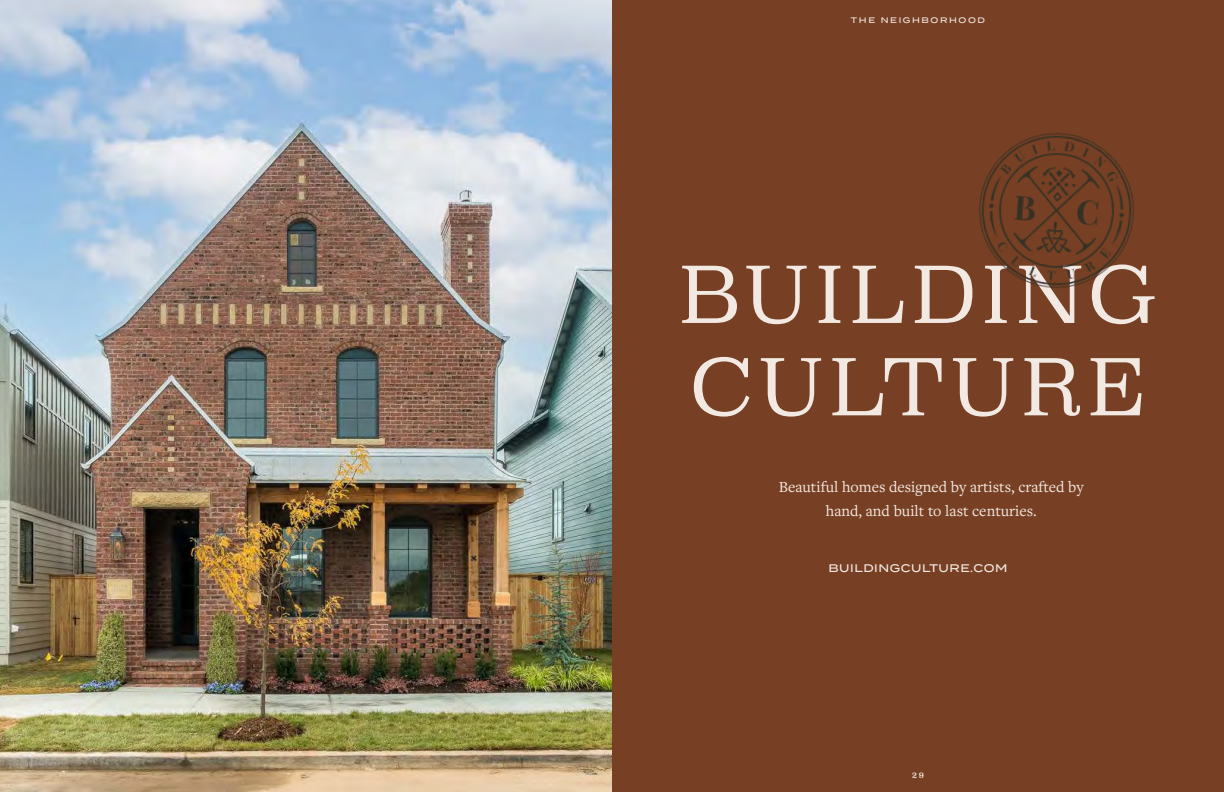
<style>
.page{position:relative;width:1224px;height:792px;background:#fff}
.page>*{position:absolute;margin:0;border:0;box-sizing:border-box;transform-origin:0 0}
.t1{font:300 77px/92.4px "Superclarendon";letter-spacing:.075em;color:#f2e9e3}
.t2{font:16px/24px "Freight Text Pro";color:#f2e9e3;text-align:center}
.t3{font:500 11px "Termina";letter-spacing:.05em;color:#f2e9e3}
.t4{font:500 8px "Termina";letter-spacing:.2em;color:#f2e9e3}
.t5{font:8px "Superclarendon";color:#f2e9e3}
</style>
<div class="page">
<div style="left:612px;top:0;width:612px;height:792px;background:#774024"></div>
<img style="left:0;top:0;width:612px;height:792px">
<img style="left:978px;top:132px;width:156px;height:156px">
<p class="t4" style="left:851px;top:15px;width:136px">THE NEIGHBORHOOD</p>
<h1 class="t1" style="left:679px;top:255px;width:479px">BUILDING<br>CULTURE</h1>
<p class="t2" style="left:779px;top:474px;width:306px">Beautiful homes designed by artists, crafted by hand, and built to last centuries.</p>
<p class="t3" style="left:829px;top:560px;width:180px">BUILDINGCULTURE.COM</p>
<p class="t5" style="left:912px;top:770px;width:14px">29</p>
</div>
